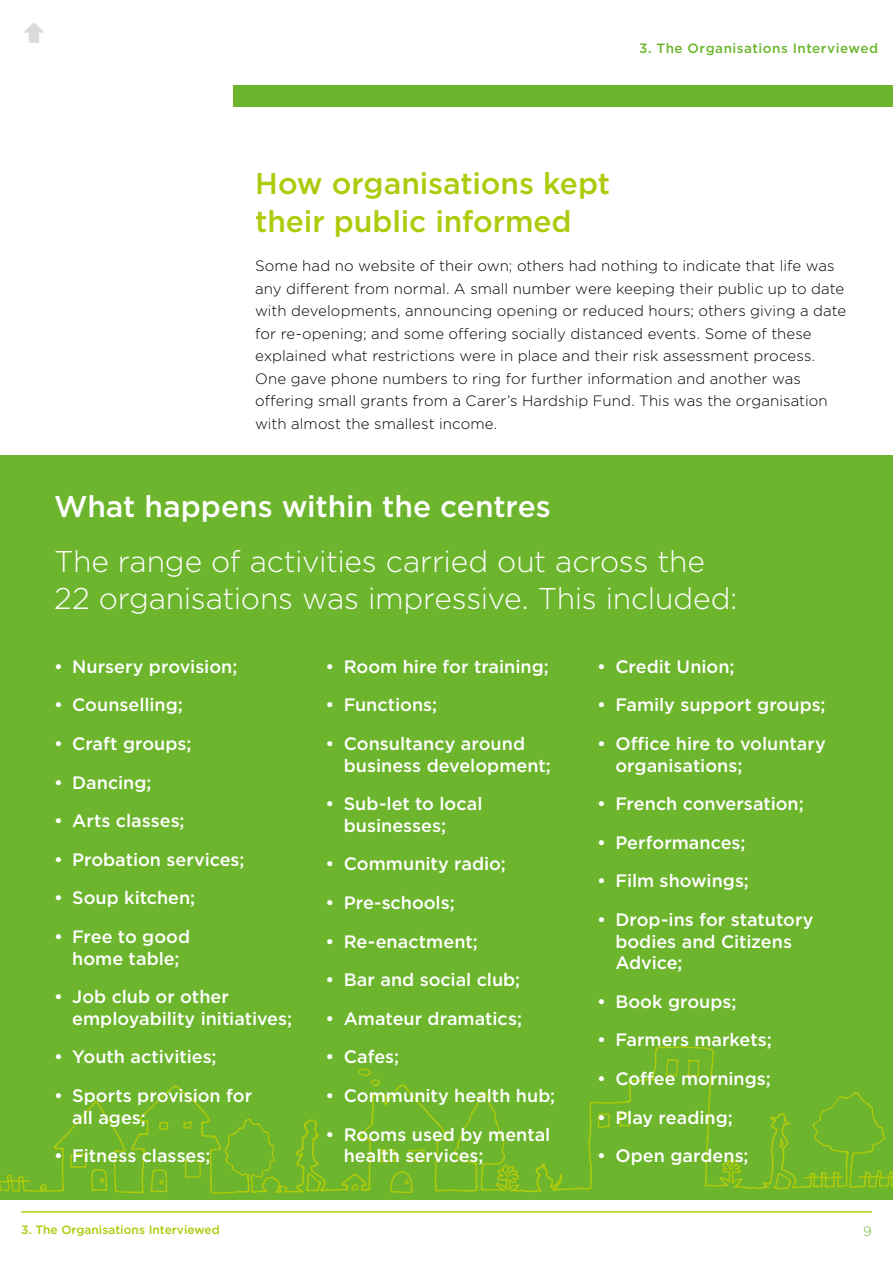
<style>
.page{position:relative;width:893px;height:1263px;background:#fff}
.page>*{position:absolute;margin:0;border:0;box-sizing:border-box;transform-origin:0 0}
.t1{font:300 30px/37.5px "Gotham";letter-spacing:-.01em;color:#fff}
.t2{font:500 30px/37.5px "Gotham";letter-spacing:-.005em;color:#afca0b}
.t3{font:500 30px "Gotham";letter-spacing:-.005em;color:#fff}
.t4{font:500 18px/21.6px "Gotham";color:#fff}
.t5{font:300 15px/22.5px "Gotham";letter-spacing:.005em;color:#000}
.t6{font:500 13.5px "Gotham";letter-spacing:.035em;color:#6cb52d}
.t7{font:300 13.5px "Gotham";color:#6cb52d}
.t8{font:500 12px "Gotham";color:#afca0b}
</style>
<div class="page">
<div style="left:234px;top:85px;width:659px;height:21px;background:#6cb52d"></div>
<hr style="left:21px;top:1211px;width:851px;height:1px;background:#afca0b">
<div style="left:0;top:455px;width:893px;height:744px;background:#6cb52d"></div>
<svg style="left:47px;top:1046px;width:846px;height:148px"></svg>
<svg style="left:185px;top:1159px;width:16px;height:19px"></svg>
<svg style="left:306px;top:1172px;width:16px;height:20px"></svg>
<svg style="left:773px;top:1172px;width:19px;height:17px"></svg>
<svg style="left:407px;top:1149px;width:18px;height:13px"></svg>
<svg style="left:380px;top:1148px;width:16px;height:15px"></svg>
<svg style="left:688px;top:1059px;width:12px;height:17px"></svg>
<svg style="left:665px;top:1059px;width:14px;height:17px"></svg>
<svg style="left:598px;top:1113px;width:12px;height:15px"></svg>
<svg style="left:619px;top:1112px;width:11px;height:14px"></svg>
<svg style="left:159px;top:1121px;width:9px;height:9px"></svg>
<svg style="left:183px;top:1121px;width:9px;height:8px"></svg>
<svg style="left:779px;top:1138px;width:5px;height:10px"></svg>
<svg style="left:351px;top:1184px;width:7px;height:7px"></svg>
<svg style="left:359px;top:1068px;width:21px;height:18px"></svg>
<svg style="left:390px;top:1170px;width:23px;height:23px"></svg>
<svg style="left:150px;top:1169px;width:18px;height:24px"></svg>
<svg style="left:70px;top:1153px;width:37px;height:38px"></svg>
<svg style="left:0;top:1174px;width:47px;height:18px"></svg>
<p class="t6" style="left:639px;top:40px;width:241px">3. The Organisations Interviewed</p>
<h1 class="t2" style="left:255px;top:164px;width:356px">How organisations kept their public informed</h1>
<p class="t5" style="left:255px;top:254px;width:592px">Some had no website of their own; others had nothing to indicate that life was any different from normal. A small number were keeping their public up to date with developments, announcing opening or reduced hours; others giving a date for re-opening; and some offering socially distanced events. Some of these explained what restrictions were in place and their risk assessment process.<br>One gave phone numbers to ring for further information and another was offering small grants from a Carer’s Hardship Fund. This was the organisation with almost the smallest income.</p>
<h1 class="t3" style="left:54px;top:487px;width:498px">What happens within the centres</h1>
<h1 class="t1" style="left:54px;top:542px;width:685px">The range of activities carried out across the<br>22 organisations was impressive. This included:</h1>
<p class="t4" style="left:54px;top:655px;width:185px">• Nursery provision;</p>
<p class="t4" style="left:54px;top:694px;width:130px">• Counselling;</p>
<p class="t4" style="left:54px;top:732px;width:139px">• Craft groups;</p>
<p class="t4" style="left:54px;top:771px;width:99px">• Dancing;</p>
<p class="t4" style="left:54px;top:810px;width:132px">• Arts classes;</p>
<p class="t4" style="left:54px;top:848px;width:192px">• Probation services;</p>
<p class="t4" style="left:54px;top:887px;width:143px">• Soup kitchen;</p>
<p class="t4" style="left:54px;top:925px;width:138px;text-align:center">• Free to good home table;</p>
<p class="t4" style="left:72px;top:986px;width:221px;text-indent:-18px">• Job club or other employability initiatives;</p>
<p class="t4" style="left:54px;top:1046px;width:164px">• Youth activities;</p>
<p class="t4" style="left:72px;top:1085px;width:181px;text-indent:-18px">• Sports provision for all ages;</p>
<p class="t4" style="left:54px;top:1145px;width:158px">• Fitness classes;</p>
<p class="t8" style="left:21px;top:1222px;width:200px">3. The Organisations Interviewed</p>
<p class="t4" style="left:326px;top:655px;width:225px">• Room hire for training;</p>
<p class="t4" style="left:326px;top:694px;width:113px">• Functions;</p>
<p class="t4" style="left:344px;top:732px;width:209px;text-indent:-18px">• Consultancy around business development;</p>
<p class="t4" style="left:344px;top:793px;width:140px;text-indent:-18px">• Sub-let to local businesses;</p>
<p class="t4" style="left:326px;top:853px;width:182px">• Community radio;</p>
<p class="t4" style="left:326px;top:891px;width:131px">• Pre-schools;</p>
<p class="t4" style="left:326px;top:930px;width:154px">• Re-enactment;</p>
<p class="t4" style="left:326px;top:969px;width:196px">• Bar and social club;</p>
<p class="t4" style="left:326px;top:1007px;width:198px">• Amateur dramatics;</p>
<p class="t4" style="left:326px;top:1046px;width:75px">• Cafes;</p>
<p class="t4" style="left:326px;top:1085px;width:231px">• Community health hub;</p>
<p class="t4" style="left:344px;top:1123px;width:208px;text-indent:-18px">• Rooms used by mental health services;</p>
<p class="t4" style="left:597px;top:655px;width:139px">• Credit Union;</p>
<p class="t4" style="left:597px;top:694px;width:230px">• Family support groups;</p>
<p class="t4" style="left:615px;top:732px;width:212px;text-indent:-18px">• Office hire to voluntary organisations;</p>
<p class="t4" style="left:597px;top:793px;width:208px">• French conversation;</p>
<p class="t4" style="left:597px;top:831px;width:150px">• Performances;</p>
<p class="t4" style="left:597px;top:870px;width:153px">• Film showings;</p>
<p class="t4" style="left:615px;top:909px;width:200px;text-indent:-18px">• Drop-ins for statutory bodies and Citizens<br>Advice;</p>
<p class="t4" style="left:597px;top:990px;width:141px">• Book groups;</p>
<p class="t4" style="left:597px;top:1029px;width:176px">• Farmers markets;</p>
<p class="t4" style="left:597px;top:1068px;width:175px">• Coffee mornings;</p>
<p class="t4" style="left:597px;top:1106px;width:137px">• Play reading;</p>
<p class="t4" style="left:597px;top:1145px;width:153px">• Open gardens;</p>
<p class="t7" style="left:863px;top:1222px;width:10px">9</p>
</div>
